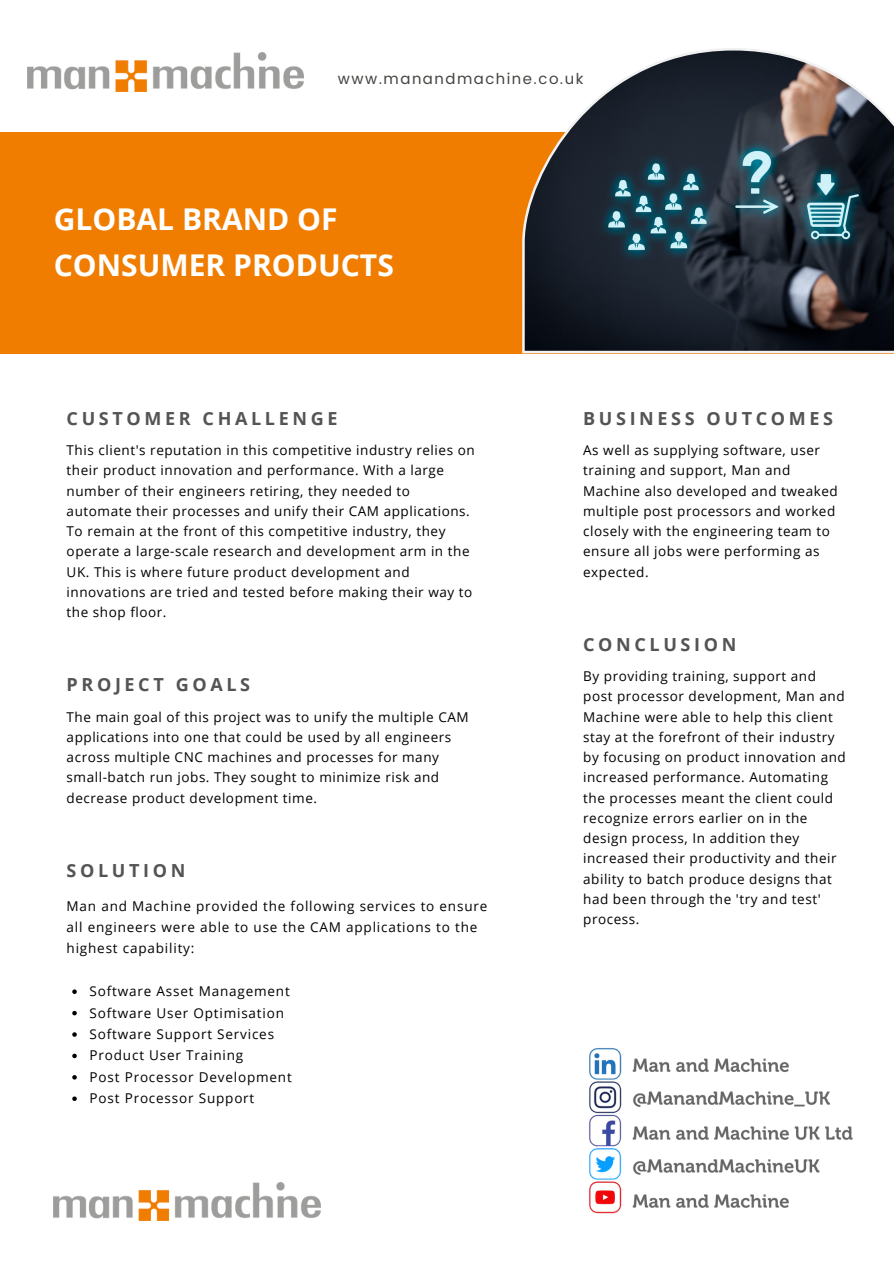
<style>
.page{position:relative;width:894px;height:1264px;background:#fff}
.page>*{position:absolute;margin:0;border:0;box-sizing:border-box;transform-origin:0 0}
.t1{font:700 30px/46.2px "Open Sans";color:#fff}
.t2{font:700 18px "Open Sans";letter-spacing:.2em;color:#545454}
.t3{font:15px "Poppins";letter-spacing:.1em;color:#444440}
.t4{font:13.5px/20.2px "Open Sans";letter-spacing:.04em;color:#000}
.t5{font:13.5px/21.5px "Open Sans";letter-spacing:.06em;color:#000}
</style>
<div class="page">
<div style="left:0;top:132px;width:893px;height:221px;background:#f07d00"></div>
<svg style="left:522px;top:48px;width:371px;height:305px;background:#464d52"></svg>
<img style="left:27px;top:52px;width:276px;height:40px">
<img style="left:589px;top:1048px;width:7px;height:165px">
<img style="left:596px;top:1048px;width:257px;height:166px">
<img style="left:54px;top:1182px;width:267px;height:38px">
<svg style="left:72px;top:989px;width:5px;height:4px"></svg>
<svg style="left:72px;top:1010px;width:5px;height:5px"></svg>
<svg style="left:72px;top:1032px;width:5px;height:4px"></svg>
<svg style="left:72px;top:1053px;width:5px;height:5px"></svg>
<svg style="left:72px;top:1075px;width:5px;height:4px"></svg>
<svg style="left:72px;top:1096px;width:5px;height:4px"></svg>
<p class="t3" style="left:338px;top:70px;width:247px">www.manandmachine.co.uk</p>
<h1 class="t1" style="left:54px;top:195px;width:341px">GLOBAL BRAND OF<br>CONSUMER PRODUCTS</h1>
<h2 class="t2" style="left:67px;top:405px;width:272px">CUSTOMER CHALLENGE</h2>
<p class="t4" style="left:67px;top:439px;width:409px">This client's reputation in this competitive industry relies on their product innovation and performance. With a large number of their engineers retiring, they needed to automate their processes and unify their CAM applications.<br>To remain at the front of this competitive industry, they operate a large-scale research and development arm in the UK. This is where future product development and innovations are tried and tested before making their way to the shop floor.</p>
<h2 class="t2" style="left:67px;top:672px;width:185px">PROJECT GOALS</h2>
<p class="t4" style="left:67px;top:706px;width:403px">The main goal of this project was to unify the multiple CAM applications into one that could be used by all engineers across multiple CNC machines and processes for many small-batch run jobs. They sought to minimize risk and decrease product development time.</p>
<h2 class="t2" style="left:67px;top:857px;width:120px">SOLUTION</h2>
<p class="t5" style="left:67px;top:894px;width:422px">Man and Machine provided the following services to ensure all engineers were able to use the CAM applications to the highest capability:</p>
<p class="t5" style="left:90px;top:980px;width:204px">Software Asset Management<br>Software User Optimisation<br>Software Support Services<br>Product User Training<br>Post Processor Development<br>Post Processor Support</p>
<h2 class="t2" style="left:583px;top:405px;width:251px">BUSINESS OUTCOMES</h2>
<p class="t4" style="left:583px;top:439px;width:256px">As well as supplying software, user training and support, Man and<br>Machine also developed and tweaked multiple post processors and worked closely with the engineering team to ensure all jobs were performing as expected.</p>
<h2 class="t2" style="left:583px;top:631px;width:155px">CONCLUSION</h2>
<p class="t4" style="left:583px;top:665px;width:264px">By providing training, support and post processor development, Man and Machine were able to help this client stay at the forefront of their industry by focusing on product innovation and increased performance. Automating the processes meant the client could recognize errors earlier on in the design process, In addition they increased their productivity and their ability to batch produce designs that had been through the 'try and test' process.</p>
</div>
